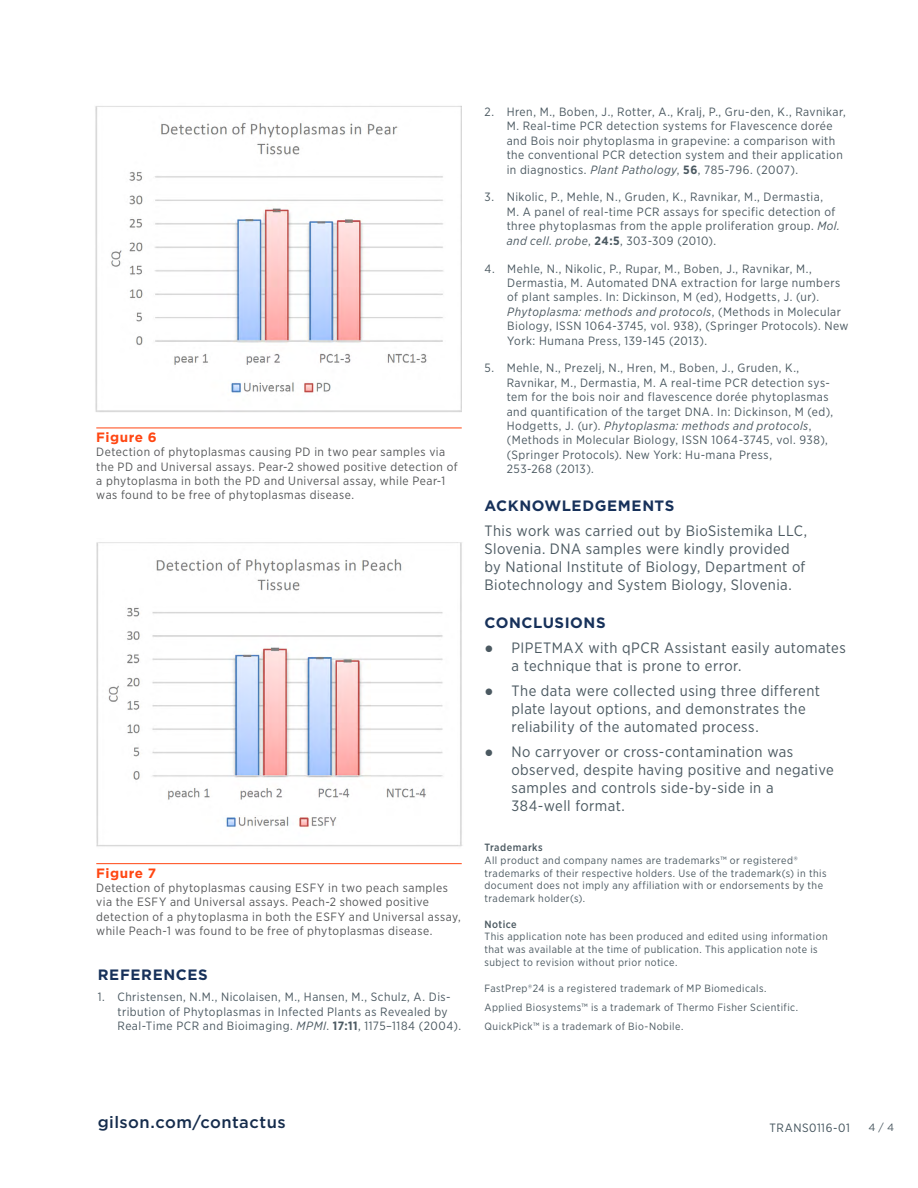
<style>
.page{position:relative;width:918px;height:1188px;background:#fff}
.page>*{position:absolute;margin:0;border:0;box-sizing:border-box;transform-origin:0 0}
.t1{font:500 16.5px "Gotham";letter-spacing:.03em;color:#152c4c}
.t2{font:15px/18px "Gotham Narrow";letter-spacing:.03em;color:#4b5961}
.t3{font:700 15px "Gotham";letter-spacing:.04em;color:#17315a}
.t4{font:700 13.5px "Gotham";letter-spacing:.035em;color:#ff4612}
.t5{font:12px/14.4px "Gotham Narrow";letter-spacing:.04em;color:#4b5961}
.t6{font:12px/14.4px "Gotham Narrow";letter-spacing:.04em;color:#555759}
.t7{font:12px "Gotham Narrow";letter-spacing:.045em;color:#42525b}
.t8{font:10.5px/12.6px "Gotham Narrow";letter-spacing:.045em;color:#4b5961}
.t9{font:500 10.5px "Gotham Narrow";letter-spacing:.045em;color:#4b5961}
.t10{font:10.5px "Gotham";color:#4b5961}
.s1{font-style:italic}
.s2{font-weight:700}
.s3{font-family:"Times New Roman"}
</style>
<div class="page">
<hr style="left:96px;top:428px;width:366px;height:1px;background:#ff4612">
<img style="left:95px;top:106px;width:367px;height:306px">
<hr style="left:96px;top:863px;width:366px;height:1px;background:#ff4612">
<img style="left:96px;top:542px;width:367px;height:305px">
<p class="t4" style="left:96px;top:428px;width:62px">Figure 6</p>
<p class="t6" style="left:96px;top:445px;width:363px">Detection of phytoplasmas causing PD in two pear samples via the PD and Universal assays. Pear-2 showed positive detection of a phytoplasma in both the PD and Universal assay, while Pear-1 was found to be free of phytoplasmas disease.</p>
<p class="t4" style="left:96px;top:864px;width:62px">Figure 7</p>
<p class="t6" style="left:96px;top:880px;width:366px">Detection of phytoplasmas causing ESFY in two peach samples via the ESFY and Universal assays. Peach-2 showed positive detection of a phytoplasma in both the ESFY and Universal assay, while Peach-1 was found to be free of phytoplasmas disease.</p>
<p class="t3" style="left:98px;top:965px;width:111px">REFERENCES</p>
<p class="t5" style="left:117px;top:990px;width:345px;text-indent:-20px">1. Christensen, N.M., Nicolaisen, M., Hansen, M., Schulz, A. Dis&shy;tribution of Phytoplasmas in Infected Plants as Revealed by<br>Real-Time PCR and Bioimaging. <span class="s1">MPMI</span>. <span class="s2">17:11</span>, 1175–1184 (2004).</p>
<p class="t5" style="left:507px;top:104px;width:341px;text-indent:-22px">2. Hren, M., Boben, J., Rotter, A., Kralj, P., Gru-den, K., Ravnikar, M. Real-time PCR detection systems for Flavescence dorée and Bois noir phytoplasma in grapevine: a comparison with the conventional PCR detection system and their application in diagnostics. <span class="s1">Plant Pathology</span>, <span class="s2">56</span>, 785-796. (2007).</p>
<p class="t5" style="left:507px;top:190px;width:335px;text-indent:-22px">3. Nikolic, P., Mehle, N., Gruden, K., Ravnikar, M., Dermastia,<br>M. A panel of real-time PCR assays for specific detection of three phytoplasmas from the apple proliferation group. <span class="s1">Mol. and cell. probe</span>, <span class="s2">24:5</span>, 303-309 (2010).</p>
<p class="t5" style="left:507px;top:261px;width:343px;text-indent:-23px">4. Mehle, N., Nikolic, P., Rupar, M., Boben, J., Ravnikar, M., Dermastia, M. Automated DNA extraction for large numbers of plant samples. In: Dickinson, M (ed), Hodgetts, J. (ur).<br><span class="s1">Phytoplasma: methods and protocols</span>, (Methods in Molecular Biology, ISSN 1064-3745, vol. 938), (Springer Protocols). New York: Humana Press, 139-145 (2013).</p>
<p class="t5" style="left:507px;top:361px;width:328px;text-indent:-22px">5. Mehle, N., Prezelj, N., Hren, M., Boben, J., Gruden, K., Ravnikar, M., Dermastia, M. A real-time PCR detection sys&shy;tem for the bois noir and flavescence dorée phytoplasmas and quantification of the target DNA. In: Dickinson, M (ed), Hodgetts, J. (ur). <span class="s1">Phytoplasma: methods and protocols</span>, (Methods in Molecular Biology, ISSN 1064-3745, vol. 938), (Springer Protocols). New York: Hu-mana Press,<br>253-268 (2013).</p>
<p class="t3" style="left:485px;top:496px;width:191px">ACKNOWLEDGEMENTS</p>
<p class="t2" style="left:485px;top:522px;width:324px">This work was carried out by BioSistemika LLC, Slovenia. DNA samples were kindly provided by National Institute of Biology, Department of Biotechnology and System Biology, Slovenia.</p>
<p class="t3" style="left:485px;top:613px;width:123px">CONCLUSIONS</p>
<p class="t2" style="left:512px;top:639px;width:336px;text-indent:-27px"><span class="s3">●</span> PIPETMAX with qPCR Assistant easily automates a technique that is prone to error.</p>
<p class="t2" style="left:512px;top:681px;width:310px;text-indent:-27px"><span class="s3">●</span> The data were collected using three different plate layout options, and demonstrates the reliability of the automated process.</p>
<p class="t2" style="left:512px;top:742px;width:324px;text-indent:-27px"><span class="s3">●</span> No carryover or cross-contamination was observed, despite having positive and negative samples and controls side-by-side in a 384-well format.</p>
<p class="t9" style="left:485px;top:841px;width:60px">Trademarks</p>
<p class="t8" style="left:485px;top:854px;width:343px">All product and company names are trademarks™ or registered® trademarks of their respective holders. Use of the trademark(s) in this document does not imply any affiliation with or endorsements by the trademark holder(s).</p>
<p class="t9" style="left:485px;top:918px;width:34px">Notice</p>
<p class="t8" style="left:485px;top:930px;width:345px">This application note has been produced and edited using information that was available at the time of publication. This application note is subject to revision without prior notice.</p>
<p class="t8" style="left:485px;top:978px;width:315px;line-height:19.4px">FastPrep®24 is a registered trademark of MP Biomedicals.<br>Applied Biosystems™ is a trademark of Thermo Fisher Scientific.<br>QuickPick™ is a trademark of Bio-Nobile.</p>
<h1 class="t1" style="left:98px;top:1111px;width:189px">gilson.com/contactus</h1>
<p class="t7" style="left:770px;top:1120px;width:82px">TRANS0116-01</p>
<p class="t10" style="left:868px;top:1120px;width:27px">4 / 4</p>
</div>
